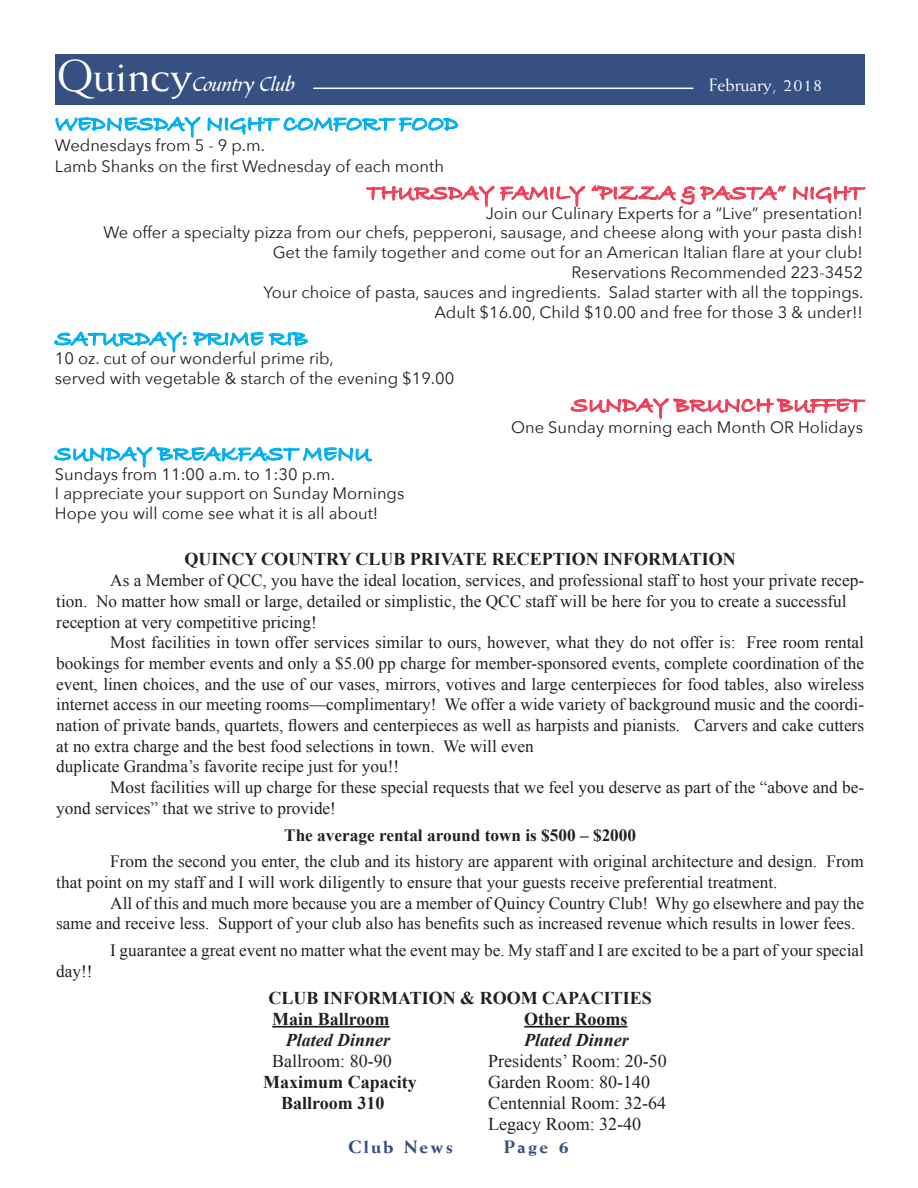
<style>
.page{position:relative;width:918px;height:1188px;background:#fff}
.page>*{position:absolute;margin:0;border:0;box-sizing:border-box;transform-origin:0 0}
.t1{font:700 22.5px "Bradley Hand ITCTT";color:#00aeef}
.t2{font:700 22.5px "Bradley Hand ITCTT";color:#ee3d56}
.t3{font:21px "Bible Script Plain";color:#fff}
.t4{font:700 18px/21px "Times New Roman";color:#231f20}
.t5{font:18px/21px "Times New Roman";color:#231f20}
.t6{font:italic 700 18px "Times New Roman";color:#231f20}
.t7{font:800 18px "Weiss";letter-spacing:.125em;color:#365082}
.t8{font:18px "Weiss";color:#fff}
.t9{font:17.25px/20.7px "Times New Roman";color:#231f20}
.t10{font:700 17.25px "Times New Roman";color:#231f20}
.t11{font:16.5px/19.8px "Avenir Next";color:#231f20}
.s1{font-family:"Weiss";font-size:45px}
</style>
<div class="page">
<hr style="left:272px;top:1026px;width:117px;height:2px;background:#231f20">
<hr style="left:524px;top:1026px;width:103px;height:2px;background:#231f20">
<svg style="left:55px;top:116px;width:145px;height:22px"></svg>
<svg style="left:208px;top:117px;width:250px;height:18px"></svg>
<svg style="left:366px;top:185px;width:219px;height:22px"></svg>
<svg style="left:592px;top:185px;width:194px;height:20px"></svg>
<svg style="left:793px;top:186px;width:73px;height:18px"></svg>
<svg style="left:54px;top:331px;width:133px;height:21px"></svg>
<svg style="left:193px;top:331px;width:115px;height:15px"></svg>
<svg style="left:571px;top:398px;width:295px;height:22px"></svg>
<svg style="left:54px;top:446px;width:318px;height:22px"></svg>
<div style="left:55px;top:54px;width:810px;height:51px;background:#365082"></div>
<hr style="left:313px;top:88px;width:380px;height:1px;background:#fff">
<p class="t3" style="left:56px;top:71px;width:240px"><span class="s1">Quincy</span>Country Club</p>
<p class="t8" style="left:709px;top:74px;width:114px">February, 2018</p>
<h1 class="t1" style="left:55px;top:106px;width:405px">WEDNESDAY NIGHT COMFORT FOOD</h1>
<p class="t11" style="left:55px;top:134px;width:391px;line-height:21px">Wednesdays from 5 - 9 p.m.<br>Lamb Shanks on the first Wednesday of each month</p>
<h1 class="t2" style="left:367px;top:175px;width:498px">THURSDAY FAMILY “PIZZA &amp; PASTA” NIGHT</h1>
<p class="t11" style="left:103px;top:202px;width:762px;text-align:right">Join our Culinary Experts for a “Live” presentation!<br>We offer a specialty pizza from our chefs, pepperoni, sausage, and cheese along with your pasta dish!<br>Get the family together and come out for an American Italian flare at your club!<br>Reservations Recommended 223-3452<br>Your choice of pasta, sauces and ingredients. Salad starter with all the toppings.<br>Adult $16.00, Child $10.00 and free for those 3 &amp; under!!</p>
<h1 class="t1" style="left:55px;top:321px;width:255px">SATURDAY: PRIME RIB</h1>
<p class="t11" style="left:55px;top:348px;width:401px">10 oz. cut of our wonderful prime rib,<br>served with vegetable &amp; starch of the evening $19.00</p>
<h1 class="t2" style="left:571px;top:388px;width:293px">SUNDAY BRUNCH BUFFET</h1>
<p class="t11" style="left:511px;top:416px;width:353px">One Sunday morning each Month OR Holidays</p>
<h1 class="t1" style="left:55px;top:436px;width:317px">SUNDAY BREAKFAST MENU</h1>
<p class="t11" style="left:55px;top:463px;width:351px">Sundays from 11:00 a.m. to 1:30 p.m.<br>I appreciate your support on Sunday Mornings<br>Hope you will come see what it is all about!</p>
<p class="t4" style="left:184px;top:548px;width:553px">QUINCY COUNTRY CLUB PRIVATE RECEPTION INFORMATION</p>
<p class="t9" style="left:56px;top:570px;width:809px;text-indent:54px">As a Member of QCC, you have the ideal location, services, and professional staff to host your private recep&shy;tion. No matter how small or large, detailed or simplistic, the QCC staff will be here for you to create a successful reception at very competitive pricing!</p>
<p class="t9" style="left:56px;top:632px;width:809px;text-indent:54px">Most facilities in town offer services similar to ours, however, what they do not offer is: Free room rental bookings for member events and only a $5.00 pp charge for member-sponsored events, complete coordination of the event, linen choices, and the use of our vases, mirrors, votives and large centerpieces for food tables, also wireless internet access in our meeting rooms—complimentary! We offer a wide variety of background music and the coordi&shy;nation of private bands, quartets, flowers and centerpieces as well as harpists and pianists. Carvers and cake cutters at no extra charge and the best food selections in town. We will even<br>duplicate Grandma’s favorite recipe just for you!!</p>
<p class="t9" style="left:56px;top:777px;width:809px;text-indent:54px">Most facilities will up charge for these special requests that we feel you deserve as part of the “above and be&shy;yond services” that we strive to provide!</p>
<p class="t10" style="left:284px;top:823px;width:354px">The average rental around town is $500 – $2000</p>
<p class="t9" style="left:56px;top:851px;width:809px;text-indent:54px">From the second you enter, the club and its history are apparent with original architecture and design. From that point on my staff and I will work diligently to ensure that your guests receive preferential treatment.</p>
<p class="t9" style="left:56px;top:892px;width:809px;text-indent:54px">All of this and much more because you are a member of Quincy Country Club! Why go elsewhere and pay the same and receive less. Support of your club also has benefits such as increased revenue which results in lower fees.</p>
<p class="t9" style="left:110px;top:940px;width:755px">I guarantee a great event no matter what the event may be. My staff and I are excited to be a part of your special</p>
<p class="t9" style="left:56px;top:960px;width:38px">day!!</p>
<p class="t4" style="left:269px;top:987px;width:385px">CLUB INFORMATION &amp; ROOM CAPACITIES<br>Main Ballroom</p>
<p class="t4" style="left:524px;top:1008px;width:105px">Other Rooms</p>
<p class="t6" style="left:286px;top:1027px;width:106px">Plated Dinner</p>
<p class="t6" style="left:524px;top:1027px;width:106px">Plated Dinner</p>
<p class="t5" style="left:272px;top:1050px;width:121px">Ballroom: 80-90</p>
<p class="t5" style="left:488px;top:1050px;width:180px">Presidents’ Room: 20-50</p>
<p class="t4" style="left:263px;top:1071px;width:155px">Maximum Capacity</p>
<p class="t5" style="left:488px;top:1071px;width:163px">Garden Room: 80-140</p>
<p class="t4" style="left:281px;top:1092px;width:105px">Ballroom 310</p>
<p class="t5" style="left:488px;top:1092px;width:180px">Centennial Room: 32-64<br>Legacy Room: 32-40</p>
<p class="t7" style="left:348px;top:1136px;width:106px">Club News</p>
<p class="t7" style="left:504px;top:1136px;width:67px">Page 6</p>
</div>
